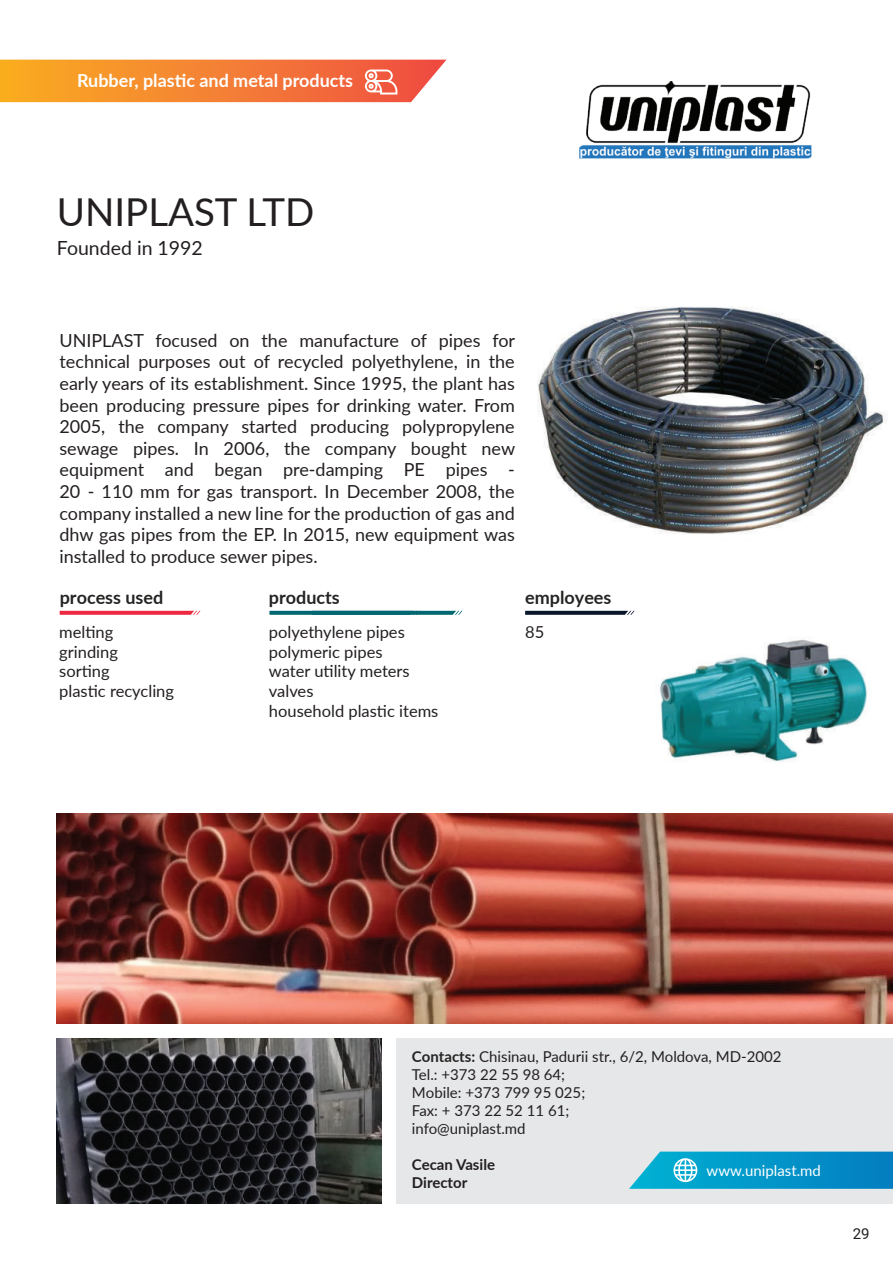
<style>
.page{position:relative;width:893px;height:1263px;background:#fff}
.page>*{position:absolute;margin:0;border:0;box-sizing:border-box;transform-origin:0 0}
.t1{font:38.4px "Lato";color:#231f20}
.t2{font:19.5px "Lato";color:#231f20}
.t3{font:18px/21.6px "Lato";color:#231f20;text-align:justify}
.t4{font:700 18px "Lato";color:#fff}
.t5{font:700 18px "Lato";color:#252423}
.t6{font:16.5px/19.8px "Lato";color:#231f20}
.t7{font:15px/18px "Lato";color:#231f20}
.t8{font:700 15px/18px "Lato";color:#231f20}
.t9{font:15px "Lato";color:#fff}
.t10{font:15px "Roboto";color:#231f20}
.s1{font-weight:700;color:#252423}
</style>
<div class="page">
<img style="left:625px;top:610px;width:268px;height:204px">
<svg style="left:60px;top:611px;width:141px;height:4px"></svg>
<svg style="left:269px;top:611px;width:193px;height:4px"></svg>
<svg style="left:525px;top:611px;width:110px;height:4px"></svg>
<div style="left:397px;top:1038px;width:496px;height:165px;background:#e6e7e9"></div>
<svg style="left:629px;top:1151px;width:264px;height:38px;background:#1b9fcd"></svg>
<svg style="left:0;top:60px;width:446px;height:42px;background:#f5873d"></svg>
<img style="left:579px;top:81px;width:233px;height:78px">
<img style="left:537px;top:306px;width:350px;height:228px">
<img style="left:57px;top:1038px;width:325px;height:165px">
<img style="left:57px;top:814px;width:836px;height:209px">
<p class="t4" style="left:77px;top:67px;width:278px">Rubber, plastic and metal products</p>
<h1 class="t1" style="left:57px;top:184px;width:259px">UNIPLAST LTD</h1>
<p class="t2" style="left:57px;top:234px;width:147px">Founded in 1992</p>
<p class="t3" style="left:59px;top:329px;width:457px">UNIPLAST focused on the manufacture of pipes for technical purposes out of recycled polyethylene, in the early years of its establishment. Since 1995, the plant has been producing pressure pipes for drinking water. From 2005, the company started producing polypropylene sewage pipes. In 2006, the company bought new equipment and began pre-damping PE pipes - 20 - 110 mm for gas transport. In December 2008, the company installed a new line for the production of gas and dhw gas pipes from the EP. In 2015, new equipment was installed to produce sewer pipes.</p>
<p class="t5" style="left:60px;top:585px;width:105px">process used</p>
<p class="t5" style="left:269px;top:585px;width:72px">products</p>
<p class="t6" style="left:59px;top:621px;width:116px">melting grinding<br>sorting<br>plastic recycling</p>
<p class="t6" style="left:269px;top:621px;width:171px">polyethylene pipes polymeric pipes<br>water utility meters valves<br>household plastic items</p>
<p class="t5" style="left:525px;top:585px;width:88px">employees</p>
<p class="t6" style="left:525px;top:621px;width:21px">85</p>
<p class="t7" style="left:412px;top:1047px;width:371px"><span class="s1">Contacts:</span> Chisinau, Padurii str., 6/2, Moldova, MD-2002<br>Tel.: +373 22 55 98 64;<br>Мobile: +373 799 95 025;<br>Fax: + 373 22 52 11 61;<br>info@uniplast.md</p>
<p class="t8" style="left:412px;top:1155px;width:85px">Cecan Vasile<br>Director</p>
<p class="t9" style="left:706px;top:1160px;width:116px">www.uniplast.md</p>
<p class="t10" style="left:853px;top:1223px;width:18px">29</p>
</div>
